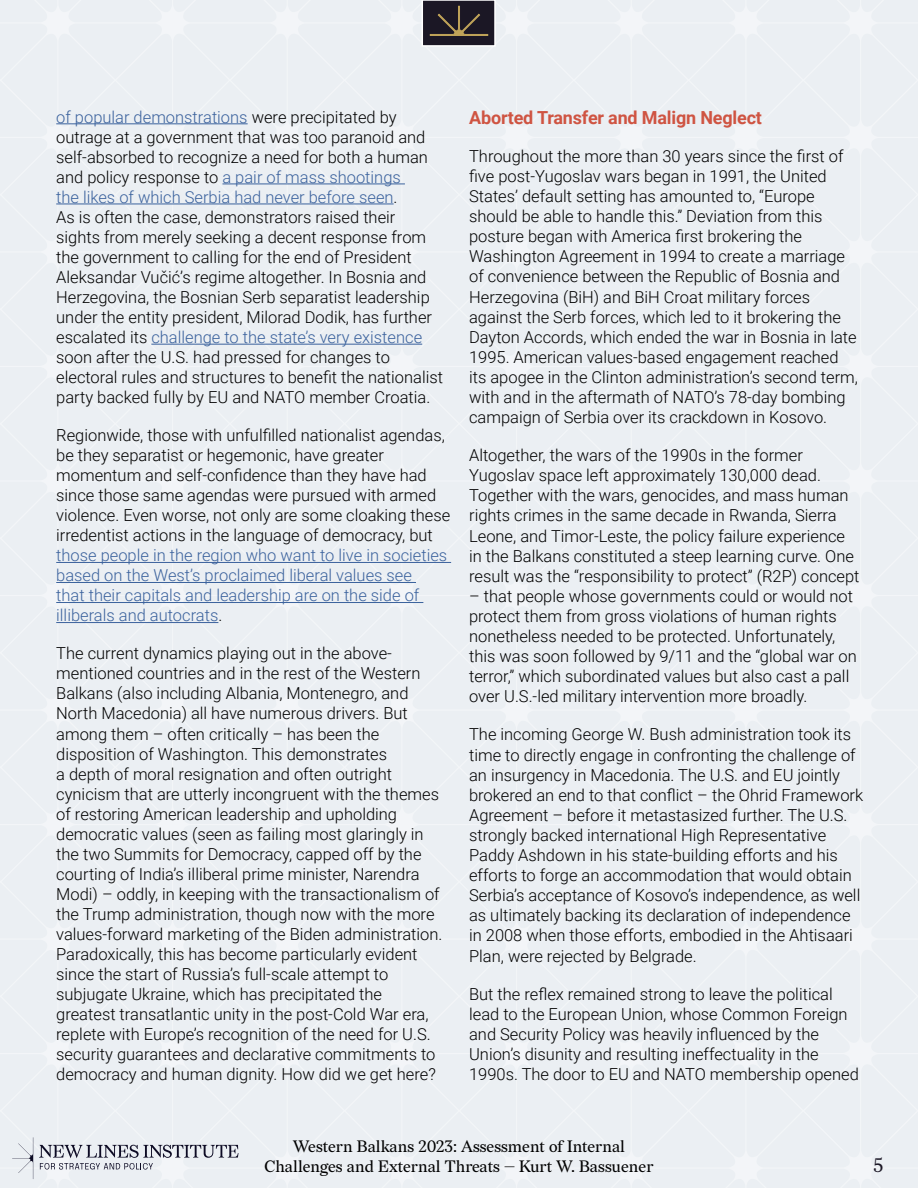
<style>
.page{position:relative;width:918px;height:1188px;background:#ebeff3}
.page>*{position:absolute;margin:0;border:0;box-sizing:border-box;transform-origin:0 0}
.t1{font:19.5px "Redaction";color:#1b1725}
.t2{font:700 18px "Roboto";letter-spacing:-.01em;color:#cf5442}
.t3{font:300 16.5px/20.1px "Roboto";color:#000}
.t4{font:300 16.5px/20.1px "Roboto";color:#3b629d}
.t5{font:16.5px/19.8px "Redaction";color:#000;text-align:center}
.s1{color:#3b629d}
.s2{color:#000}
</style>
<div class="page">
<hr style="left:56px;top:124px;width:192px;height:1px;background:#3b629d">
<hr style="left:222px;top:184px;width:183px;height:1px;background:#3b629d">
<hr style="left:56px;top:204px;width:338px;height:1px;background:#3b629d">
<hr style="left:151px;top:344px;width:271px;height:1px;background:#3b629d">
<hr style="left:56px;top:562px;width:395px;height:1px;background:#3b629d">
<hr style="left:56px;top:582px;width:360px;height:1px;background:#3b629d">
<hr style="left:56px;top:602px;width:367px;height:1px;background:#3b629d">
<hr style="left:56px;top:622px;width:162px;height:1px;background:#3b629d">
<div style="left:422px;top:0;width:73px;height:46px;background:#1b1725"></div>
<div style="left:422px;top:0;width:74px;height:47px;border:2px solid #fff"></div>
<svg style="left:429px;top:5px;width:60px;height:31px"></svg>
<svg style="left:12px;top:1137px;width:21px;height:42px"></svg>
<svg style="left:39px;top:1145px;width:200px;height:25px"></svg>
<p class="t3" style="left:56px;top:106px;width:388px"><span class="s1">of popular demonstrations</span> were precipitated by outrage at a government that was too paranoid and self-absorbed to recognize a need for both a human and policy response to <span class="s1">a pair of mass shootings<br>the likes of which Serbia had never before seen</span>.<br>As is often the case, demonstrators raised their sights from merely seeking a decent response from the government to calling for the end of President Aleksandar Vučić’s regime altogether. In Bosnia and Herzegovina, the Bosnian Serb separatist leadership under the entity president, Milorad Dodik, has further escalated its <span class="s1">challenge to the state’s very existence </span>soon after the U.S. had pressed for changes to electoral rules and structures to benefit the nationalist party backed fully by EU and NATO member Croatia.</p>
<p class="t3" style="left:56px;top:425px;width:396px">Regionwide, those with unfulfilled nationalist agendas, be they separatist or hegemonic, have greater momentum and self-confidence than they have had since those same agendas were pursued with armed violence. Even worse, not only are some cloaking these irredentist actions in the language of democracy, but</p>
<p class="t4" style="left:56px;top:545px;width:393px">those people in the region who want to live in societies based on the West’s proclaimed liberal values see<br>that their capitals and leadership are on the side of illiberals and autocrats<span class="s2">.</span></p>
<p class="t3" style="left:56px;top:643px;width:385px">The current dynamics playing out in the above&shy;mentioned countries and in the rest of the Western Balkans (also including Albania, Montenegro, and North Macedonia) all have numerous drivers. But among them – often critically – has been the disposition of Washington. This demonstrates<br>a depth of moral resignation and often outright cynicism that are utterly incongruent with the themes of restoring American leadership and upholding democratic values (seen as failing most glaringly in the two Summits for Democracy, capped off by the courting of India’s illiberal prime minister, Narendra Modi) – oddly, in keeping with the transactionalism of the Trump administration, though now with the more values-forward marketing of the Biden administration.<br>Paradoxically, this has become particularly evident since the start of Russia’s full-scale attempt to subjugate Ukraine, which has precipitated the greatest transatlantic unity in the post-Cold War era, replete with Europe’s recognition of the need for U.S. security guarantees and declarative commitments to democracy and human dignity. How did we get here?</p>
<p class="t2" style="left:469px;top:105px;width:294px">Aborted Transfer and Malign Neglect</p>
<p class="t3" style="left:469px;top:145px;width:390px">Throughout the more than 30 years since the first of five post-Yugoslav wars began in 1991, the United States’ default setting has amounted to, “Europe should be able to handle this.” Deviation from this posture began with America first brokering the Washington Agreement in 1994 to create a marriage of convenience between the Republic of Bosnia and Herzegovina (BiH) and BiH Croat military forces against the Serb forces, which led to it brokering the Dayton Accords, which ended the war in Bosnia in late 1995. American values-based engagement reached its apogee in the Clinton administration’s second term, with and in the aftermath of NATO’s 78-day bombing campaign of Serbia over its crackdown in Kosovo.</p>
<p class="t3" style="left:469px;top:445px;width:392px">Altogether, the wars of the 1990s in the former Yugoslav space left approximately 130,000 dead.<br>Together with the wars, genocides, and mass human rights crimes in the same decade in Rwanda, Sierra Leone, and Timor-Leste, the policy failure experience in the Balkans constituted a steep learning curve. One result was the “responsibility to protect” (R2P) concept</p>
<p class="t3" style="left:469px;top:585px;width:389px">– that people whose governments could or would not protect them from gross violations of human rights nonetheless needed to be protected. Unfortunately, this was soon followed by 9/11 and the “global war on terror,” which subordinated values but also cast a pall over U.S.-led military intervention more broadly.</p>
<p class="t3" style="left:469px;top:724px;width:396px">The incoming George W. Bush administration took its time to directly engage in confronting the challenge of an insurgency in Macedonia. The U.S. and EU jointly brokered an end to that conflict – the Ohrid Framework Agreement – before it metastasized further. The U.S. strongly backed international High Representative Paddy Ashdown in his state-building efforts and his efforts to forge an accommodation that would obtain Serbia’s acceptance of Kosovo’s independence, as well as ultimately backing its declaration of independence in 2008 when those efforts, embodied in the Ahtisaari Plan, were rejected by Belgrade.</p>
<p class="t3" style="left:469px;top:983px;width:391px">But the reflex remained strong to leave the political lead to the European Union, whose Common Foreign and Security Policy was heavily influenced by the Union’s disunity and resulting ineffectuality in the 1990s. The door to EU and NATO membership opened</p>
<p class="t5" style="left:264px;top:1137px;width:391px">Western Balkans 2023: Assessment of Internal<br>Challenges and External Threats — Kurt W. Bassuener</p>
<p class="t1" style="left:873px;top:1153px;width:12px">5</p>
</div>
